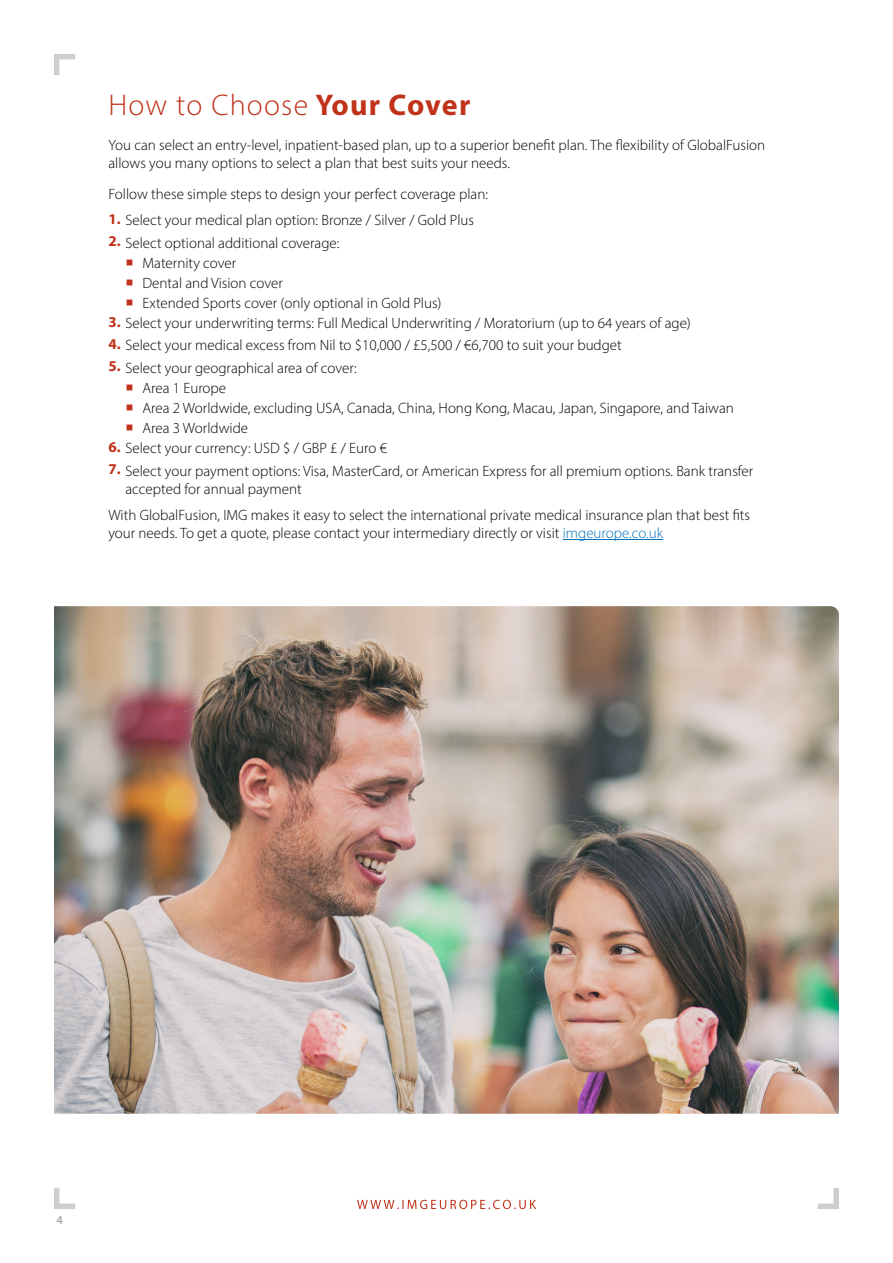
<style>
.page{position:relative;width:893px;height:1263px;background:#fff}
.page>*{position:absolute;margin:0;border:0;box-sizing:border-box;transform-origin:0 0}
.t1{font:300 30px "Myriad Pro";letter-spacing:.04em;color:#c0331a}
.t2{font:300 15px/20.1px "Myriad Pro";color:#000}
.t3{font:600 12px "Myriad Pro";color:#a7a9ac}
.s1{font-weight:700}
.s2{font-weight:700;color:#c0311a}
.s3{color:#0072bc}
</style>
<div class="page">
<svg style="left:357px;top:1200px;width:179px;height:9px"></svg>
<svg style="left:54px;top:1188px;width:21px;height:21px"></svg>
<svg style="left:818px;top:1188px;width:21px;height:21px"></svg>
<hr style="left:563px;top:539px;width:100px;height:1px;background:#0072bc">
<svg style="left:54px;top:54px;width:21px;height:21px"></svg>
<img style="left:54px;top:606px;width:785px;height:508px">
<h1 class="t1" style="left:108px;top:87px;width:363px">How to Choose <span class="s1">Your Cover</span></h1>
<p class="t2" style="left:108px;top:136px;width:658px;line-height:18px">You can select an entry-level, inpatient-based plan, up to a superior benefit plan. The flexibility of GlobalFusion allows you many options to select a plan that best suits your needs.</p>
<p class="t2" style="left:108px;top:184px;width:381px">Follow these simple steps to design your perfect coverage plan:</p>
<p class="t2" style="left:108px;top:210px;width:367px"><span class="s2">1.</span> Select your medical plan option: Bronze / Silver / Gold Plus</p>
<p class="t2" style="left:142px;top:232px;width:301px;text-indent:-34px"><span class="s2">2.</span> Select optional additional coverage:<br>Maternity cover<br>Dental and Vision cover<br>Extended Sports cover (only optional in Gold Plus)</p>
<p class="t2" style="left:108px;top:313px;width:584px"><span class="s2">3.</span> Select your underwriting terms: Full Medical Underwriting / Moratorium (up to 64 years of age)</p>
<p class="t2" style="left:108px;top:335px;width:515px"><span class="s2">4.</span> Select your medical excess from Nil to $10,000 / £5,500 / €6,700 to suit your budget</p>
<p class="t2" style="left:142px;top:357px;width:593px;text-indent:-34px"><span class="s2">5.</span> Select your geographical area of cover:<br>Area 1 Europe<br>Area 2 Worldwide, excluding USA, Canada, China, Hong Kong, Macau, Japan, Singapore, and Taiwan Area 3 Worldwide</p>
<p class="t2" style="left:108px;top:438px;width:280px"><span class="s2">6.</span> Select your currency: USD $ / GBP £ / Euro €</p>
<p class="t2" style="left:125px;top:461px;width:629px;line-height:18px;text-indent:-17px"><span class="s2">7.</span> Select your payment options: Visa, MasterCard, or American Express for all premium options. Bank transfer accepted for annual payment</p>
<p class="t2" style="left:108px;top:506px;width:643px;line-height:18px">With GlobalFusion, IMG makes it easy to select the international private medical insurance plan that best fits your needs. To get a quote, please contact your intermediary directly or visit <span class="s3">imgeurope.co.uk</span></p>
<p class="t3" style="left:56px;top:1212px;width:8px">4</p>
</div>
